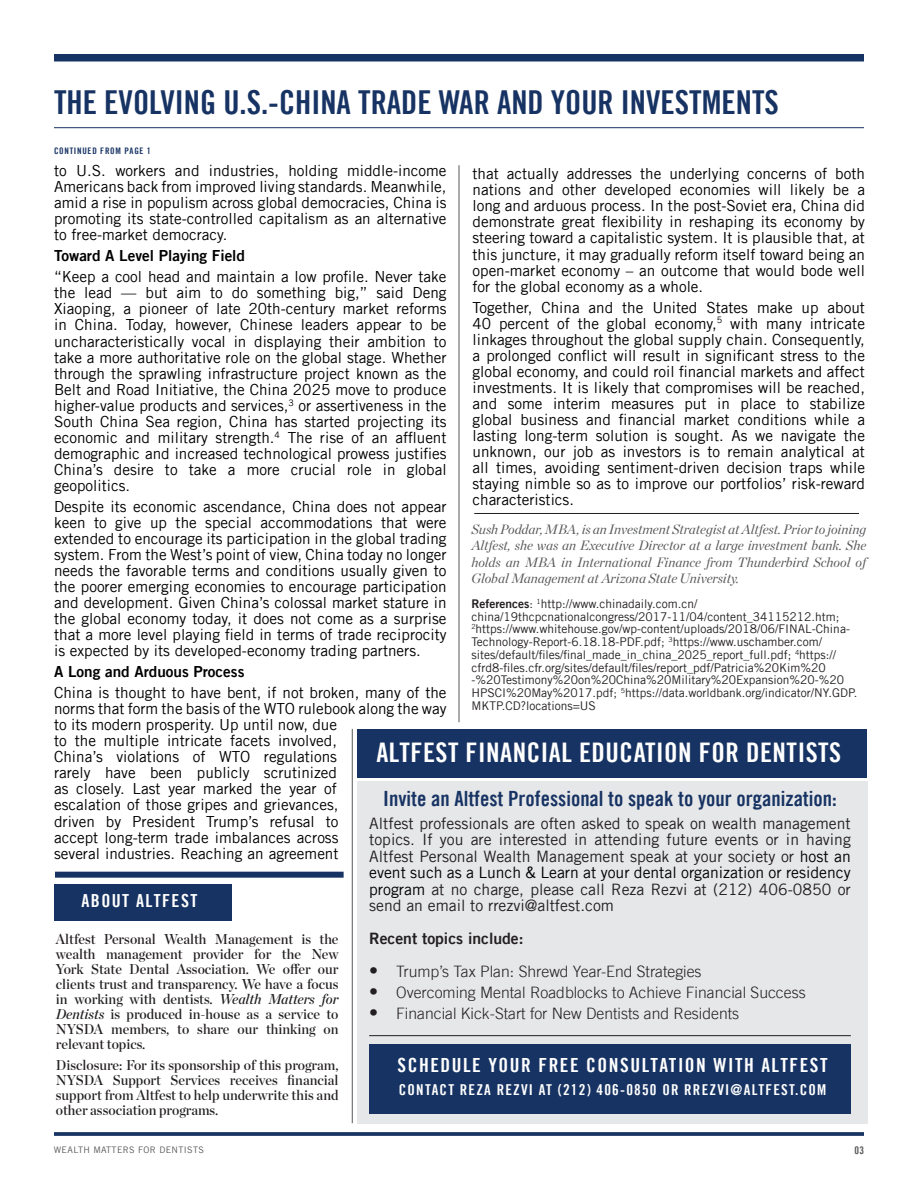
<style>
.page{position:relative;width:918px;height:1188px;background:#fff}
.page>*{position:absolute;margin:0;border:0;box-sizing:border-box;transform-origin:0 0}
.HEADLINE_2{font:33px "Trade Gothic LT Bold Cond Twenty";color:#173363}
.t1{font:27px "Trade Gothic LT Bold Cond Twenty";letter-spacing:.02em;color:#fff}
.t2{font:21px "Trade Gothic LT Bold Cond Twenty";color:#173363}
.t3{font:19.5px "Trade Gothic LT Bold Cond Twenty";letter-spacing:.08em;color:#fff}
.t4{font:18px "Trade Gothic LT Bold Cond Twenty";letter-spacing:.08em;color:#fff}
.t5{font:15.75px/16.5px "Trade Gothic LT";color:#231f20;text-align:justify}
.t6{font:300 15.75px "Trade Gothic LT";color:#231f20}
.t7{font:15.75px "Trade Gothic LT Bold Two";color:#231f20}
.t8{font:15.3px/16px "Trade Gothic LT";color:#000;text-align:justify}
.t9{font:15.3px "Trade Gothic LT Bold Two";color:#000}
.t10{font:15px "Trade Gothic LT Bold Cond Twenty";letter-spacing:.08em;color:#fff}
.t11{font:14.25px/15px "Chronicle Display Semi";color:#231f20;text-align:justify;scale:.96 1}
.t12{font:italic 13.5px/16.5px "Chronicle Display";color:#57585a;text-align:justify}
.t13{font:12px/12.8px "Trade Gothic LT";color:#231f20}
.t14{font:10.5px "Trade Gothic LT Bold Cond Twenty";color:#57585a}
.t15{font:9px "Trade Gothic LT";letter-spacing:.04em;color:#57585a}
.t16{font:9px "Trade Gothic LT Bold Cond Twenty";letter-spacing:.08em;color:#173363}
.s1{font-family:"Trade Gothic LT Bold Two"}
.s2{color:#000}
.s3{font-size:18px}
.s4{font-style:italic}
</style>
<div class="page">
<svg style="left:54px;top:1132px;width:810px;height:4px;background:#253f6c"></svg>
<div style="left:54px;top:54px;width:810px;height:8px;background:#173363"></div>
<hr style="left:54px;top:127px;width:810px;height:1px;background:#173363">
<hr style="left:459px;top:165px;width:1px;height:557px;background:#57585a">
<div style="left:357px;top:729px;width:510px;height:49px;background:#173363"></div>
<div style="left:357px;top:781px;width:511px;height:342px;background:#e6e7e9"></div>
<div style="left:369px;top:1044px;width:482px;height:69px;background:#173363"></div>
<hr style="left:474px;top:513px;width:385px;height:1px;background:#231f20">
<hr style="left:369px;top:1035px;width:482px;height:1px;background:#231f20">
<hr style="left:352px;top:729px;width:1px;height:394px;background:#57585a">
<div style="left:54px;top:884px;width:178px;height:37px;background:#173363"></div>
<div style="left:55px;top:872px;width:289px;height:6px;background:#173363"></div>
<p class="HEADLINE_2" style="left:54px;top:82px;width:726px">THE EVOLVING U.S.-CHINA TRADE WAR AND YOUR INVESTMENTS</p>
<p class="t16" style="left:54px;top:146px;width:98px">CONTINUED FROM PAGE 1</p>
<p class="t8" style="left:54px;top:163px;width:394px">to U.S. workers and industries, holding middle-income Americans back from improved living standards. Meanwhile, amid a rise in populism across global democracies, China is promoting its state-controlled capitalism as an alternative to free-market democracy.</p>
<p class="t9" style="left:54px;top:246px;width:192px">Toward A Level Playing Field</p>
<p class="t8" style="left:54px;top:269px;width:394px">“Keep a cool head and maintain a low profile. Never take the lead — but aim to do something big,” said Deng Xiaoping, a pioneer of late 20th-century market reforms in China. Today, however, Chinese leaders appear to be uncharacteristically vocal in displaying their ambition to take a more authoritative role on the global stage. Whether through the sprawling infrastructure project known as the Belt and Road Initiative, the China 2025 move to produce higher-value products and services,<sup>3</sup> or assertiveness in the South China Sea region, China has started projecting its economic and military strength.<sup>4</sup> The rise of an affluent demographic and increased technological prowess justifies China’s desire to take a more crucial role in global geopolitics.</p>
<p class="t8" style="left:54px;top:498px;width:394px">Despite its economic ascendance, China does not appear keen to give up the special accommodations that were extended to encourage its participation in the global trading system. From the West’s point of view, China today no longer needs the favorable terms and conditions usually given to the poorer emerging economies to encourage participation and development. Given China’s colossal market stature in the global economy today, it does not come as a surprise that a more level playing field in terms of trade reciprocity is expected by its developed-economy trading partners.</p>
<p class="t9" style="left:54px;top:662px;width:192px">A Long and Arduous Process</p>
<p class="t8" style="left:54px;top:684px;width:394px;text-align:left">China is thought to have bent, if not broken, many of the norms that form the basis of the WTO rulebook along the way to its modern prosperity. Up until now, due<br>to the multiple intricate facets involved,<br>China’s violations of WTO regulations<br>rarely have been publicly scrutinized<br>as closely. Last year marked the year of<br>escalation of those gripes and grievances,<br>driven by President Trump’s refusal to<br>accept long-term trade imbalances across<br>several industries. Reaching an agreement</p>
<p class="t8" style="left:473px;top:166px;width:394px">that actually addresses the underlying concerns of both nations and other developed economies will likely be a long and arduous process. In the post-Soviet era, China did demonstrate great flexibility in reshaping its economy by steering toward a capitalistic system. It is plausible that, at this juncture, it may gradually reform itself toward being an open-market economy – an outcome that would bode well for the global economy as a whole.</p>
<p class="t8" style="left:473px;top:299px;width:394px">Together, China and the United States make up about 40 percent of the global economy,<sup>5</sup> with many intricate linkages throughout the global supply chain. Consequently, a prolonged conflict will result in significant stress to the global economy, and could roil financial markets and affect investments. It is likely that compromises will be reached, and some interim measures put in place to stabilize global business and financial market conditions while a lasting long-term solution is sought. As we navigate the unknown, our job as investors is to remain analytical at all times, avoiding sentiment-driven decision traps while staying nimble so as to improve our portfolios’ risk-reward characteristics.</p>
<p class="t12" style="left:471px;top:520px;width:396px">Sush Poddar, MBA, is an Investment Strategist at Altfest. Prior to joining</p>
<p class="t12" style="left:471px;top:536px;width:396px">Altfest, she was an Executive Director at a large investment bank. She holds an MBA in International Finance from Thunderbird School of Global Management at Arizona State University.</p>
<p class="t13" style="left:471px;top:597px;width:388px"><span class="s1">References</span>: <sup>1</sup>http://www.chinadaily.com.cn/ china/19thcpcnationalcongress/2017-11/04/content_34115212.htm; <sup>2</sup>https://www.whitehouse.gov/wp-content/uploads/2018/06/FINAL-China-Technology-Report-6.18.18-PDF.pdf; <sup>3</sup>https://www.uschamber.com/ sites/default/files/final_made_in_china_2025_report_full.pdf; <sup>4</sup>https:// cfrd8-files.cfr.org/sites/default/files/report_pdf/Patricia%20Kim%20 -%20Testimony%20on%20China%20Military%20Expansion%20-%20<br>HPSCI%20May%2017.pdf; <sup>5</sup>https://data.worldbank.org/indicator/NY.GDP.<br>MKTP.CD?locations=US</p>
<p class="t1" style="left:376px;top:736px;width:466px">ALTFEST FINANCIAL EDUCATION FOR DENTISTS</p>
<p class="t2" style="left:383px;top:785px;width:455px">Invite an Altfest Professional to speak to your organization:</p>
<p class="t5" style="left:369px;top:815px;width:483px">Altfest professionals are often asked to speak on wealth management topics. If you are interested in attending future events or in having Altfest Personal Wealth Management speak at your society or <span class="s2">host an event such as a Lunch &amp; Learn at your dental organization or residency program</span> at no charge, please call Reza Rezvi at (212) 406-0850 or send an email to rrezvi@altfest.com</p>
<p class="t7" style="left:369px;top:929px;width:156px">Recent topics include:</p>
<p class="t6" style="left:369px;top:963px;width:334px"><span class="s3">•</span> Trump’s Tax Plan: Shrewd Year-End Strategies</p>
<p class="t6" style="left:369px;top:983px;width:438px"><span class="s3">•</span> Overcoming Mental Roadblocks to Achieve Financial Success</p>
<p class="t6" style="left:369px;top:1004px;width:372px"><span class="s3">•</span> Financial Kick-Start for New Dentists and Residents</p>
<p class="t4" style="left:82px;top:890px;width:117px">ABOUT ALTFEST</p>
<p class="t11" style="left:56px;top:930px;width:296px">Altfest Personal Wealth Management is the wealth management provider for the New York State Dental Association. We offer our clients trust and transparency. We have a focus in working with dentists. <span class="s4">Wealth Matters for Dentists</span> is produced in-house as a service to NYSDA members, to share our thinking on relevant topics.</p>
<p class="t11" style="left:56px;top:1057px;width:296px">Disclosure: For its sponsorship of this program, NYSDA Support Services receives financial support from Altfest to help underwrite this and other association programs.</p>
<p class="t3" style="left:398px;top:1053px;width:432px">SCHEDULE YOUR FREE CONSULTATION WITH ALTFEST</p>
<p class="t10" style="left:399px;top:1080px;width:429px">CONTACT REZA REZVI AT (212) 406-0850 OR RREZVI@ALTFEST.COM</p>
<p class="t15" style="left:54px;top:1144px;width:152px">WEALTH MATTERS FOR DENTISTS</p>
<p class="t14" style="left:854px;top:1144px;width:11px">03</p>
</div>
